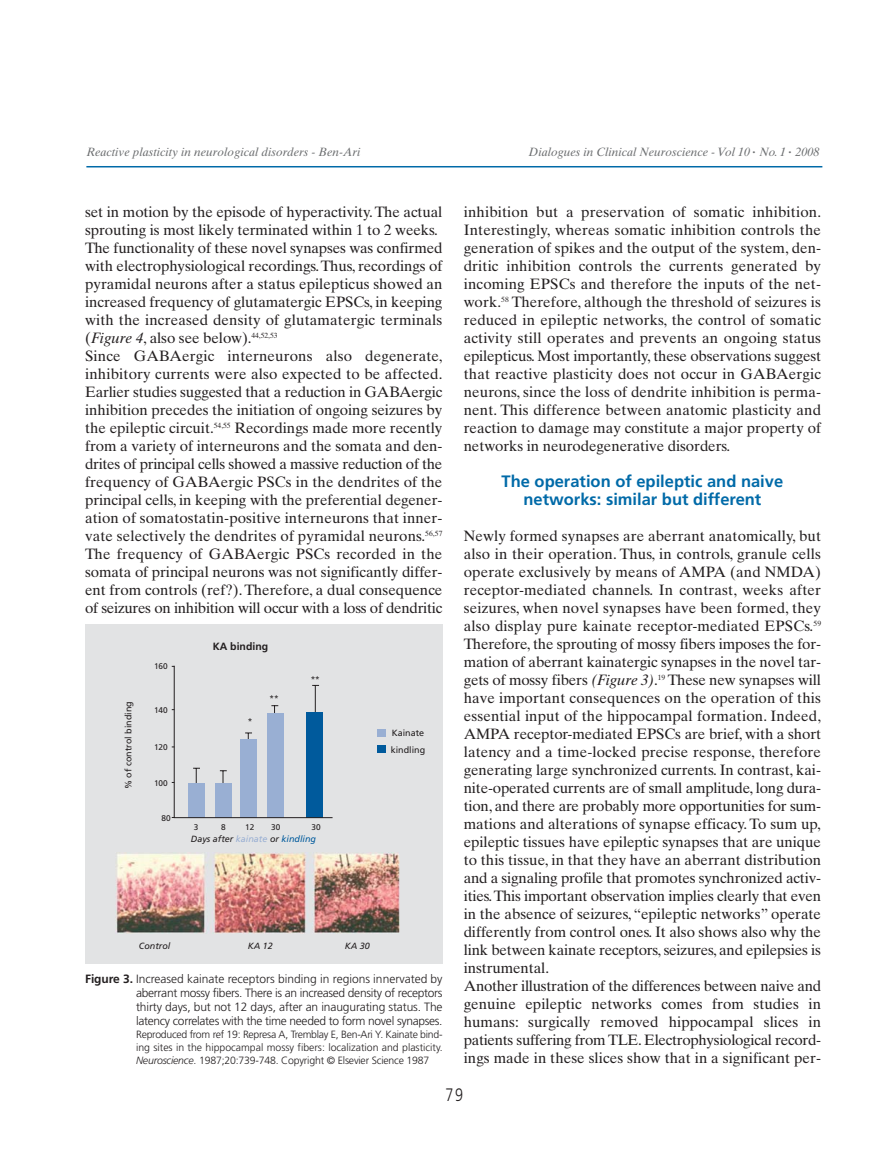
<style>
.page{position:relative;width:893px;height:1149px;background:#fff}
.page>*{position:absolute;margin:0;border:0;box-sizing:border-box;transform-origin:0 0}
.t1{font:300 18px "Frutiger";color:#231f20;scale:.8 1}
.t2{font:700 16.5px/18px "Frutiger";color:#006aa8;text-align:center}
.t3{font:15px/18px "Times Ten";letter-spacing:-.005em;color:#231f20}
.t4{font:300 12px/14.2px "Frutiger";letter-spacing:-.025em;color:#231f20;text-align:justify}
.t5{font:italic 12px "Times Ten";color:#6c6e70}
.t6{font:300 10.5px/12.8px "Frutiger";letter-spacing:-.015em;color:#231f20;text-align:justify}
.t7{font:700 10.5px "Frutiger";color:#231f20}
.t8{font:italic 9px "Frutiger";color:#231f20}
.t9{font:9px/16.5px "Frutiger";color:#231f20}
.t10{font:8.25px "Frutiger";color:#231f20}
.s1{font-style:italic}
.s2{color:#99afd3}
.s3{color:#005a9c}
.s4{font-weight:700}
</style>
<div class="page">
<hr style="left:86px;top:166px;width:736px;height:1px;background:#006aa8">
<div style="left:85px;top:624px;width:357px;height:339px;background:#e2e3e4"></div>
<img style="left:116px;top:852px;width:283px;height:81px">
<div style="left:377px;top:728px;width:9px;height:8px;background:#99afd3"></div>
<div style="left:377px;top:745px;width:9px;height:7px;background:#005a9c"></div>
<svg style="left:172px;top:665px;width:161px;height:153px"></svg>
<p class="t5" style="left:87px;top:147px;width:275px">Reactive plasticity in neurological disorders - Ben-Ari</p>
<p class="t5" style="left:528px;top:147px;width:292px">Dialogues in Clinical Neuroscience - Vol 10 <sup>.</sup> No. 1 <sup>.</sup> 2008</p>
<p class="t3" style="left:85px;top:204px;width:359px">set in motion by the episode of hyperactivity. The actual sprouting is most likely terminated within 1 to 2 weeks.<br>The functionality of these novel synapses was confirmed with electrophysiological recordings.Thus, recordings of pyramidal neurons after a status epilepticus showed an increased frequency of glutamatergic EPSCs, in keeping with the increased density of glutamatergic terminals (<span class="s1">Figure 4</span>, also see below).<sup>44,52,53<br></sup>Since GABAergic interneurons also degenerate, inhibitory currents were also expected to be affected.<br>Earlier studies suggested that a reduction in GABAergic inhibition precedes the initiation of ongoing seizures by the epileptic circuit.<sup>54,55</sup> Recordings made more recently from a variety of interneurons and the somata and den&shy;drites of principal cells showed a massive reduction of the frequency of GABAergic PSCs in the dendrites of the principal cells, in keeping with the preferential degener&shy;ation of somatostatin-positive interneurons that inner&shy;vate selectively the dendrites of pyramidal neurons.<sup>56,57<br></sup>The frequency of GABAergic PSCs recorded in the somata of principal neurons was not significantly differ&shy;ent from controls (ref?). Therefore, a dual consequence of seizures on inhibition will occur with a loss of dendritic</p>
<p class="t3" style="left:463px;top:204px;width:359px;text-align:justify">inhibition but a preservation of somatic inhibition.<br>Interestingly, whereas somatic inhibition controls the generation of spikes and the output of the system, den&shy;dritic inhibition controls the currents generated by incoming EPSCs and therefore the inputs of the net&shy;work.<sup>58</sup> Therefore, although the threshold of seizures is reduced in epileptic networks, the control of somatic activity still operates and prevents an ongoing status epilepticus. Most importantly, these observations suggest that reactive plasticity does not occur in GABAergic neurons, since the loss of dendrite inhibition is perma&shy;nent. This difference between anatomic plasticity and reaction to damage may constitute a major property of networks in neurodegenerative disorders.</p>
<p class="t2" style="left:501px;top:473px;width:283px">The operation of epileptic and naive networks: similar but different</p>
<p class="t3" style="left:463px;top:528px;width:359px">Newly formed synapses are aberrant anatomically, but also in their operation. Thus, in controls, granule cells operate exclusively by means of AMPA (and NMDA) receptor-mediated channels. In contrast, weeks after seizures, when novel synapses have been formed, they also display pure kainate receptor-mediated EPSCs.<sup>59<br></sup>Therefore, the sprouting of mossy fibers imposes the for&shy;mation of aberrant kainatergic synapses in the novel tar&shy;gets of mossy fibers <span class="s1">(Figure 3)</span>.<sup>19</sup> These new synapses will have important consequences on the operation of this essential input of the hippocampal formation. Indeed, AMPA receptor-mediated EPSCs are brief, with a short latency and a time-locked precise response, therefore generating large synchronized currents. In contrast, kai&shy;nite-operated currents are of small amplitude, long dura&shy;tion, and there are probably more opportunities for sum&shy;mations and alterations of synapse efficacy. To sum up, epileptic tissues have epileptic synapses that are unique to this tissue, in that they have an aberrant distribution and a signaling profile that promotes synchronized activ&shy;ities.This important observation implies clearly that even in the absence of seizures, “epileptic networks” operate differently from control ones. It also shows also why the link between kainate receptors, seizures, and epilepsies is instrumental.<br>Another illustration of the differences between naive and genuine epileptic networks comes from studies in humans: surgically removed hippocampal slices in patients suffering from TLE. Electrophysiological record&shy;ings made in these slices show that in a significant per-</p>
<p class="t7" style="left:213px;top:642px;width:57px">KA binding</p>
<p class="t10" style="left:154px;top:663px;width:15px">160</p>
<p class="t10" style="left:311px;top:676px;width:11px">**</p>
<p class="t10" style="left:269px;top:694px;width:11px">**</p>
<p class="t9" style="left:121px;top:789px;width:90px;rotate:-90deg">% of control binding</p>
<p class="t10" style="left:154px;top:706px;width:15px">140</p>
<p class="t10" style="left:154px;top:743px;width:15px">120</p>
<p class="t10" style="left:154px;top:779px;width:15px">100</p>
<p class="t10" style="left:162px;top:814px;width:11px">80</p>
<p class="t10" style="left:248px;top:717px;width:6px">*</p>
<p class="t9" style="left:391px;top:725px;width:36px">Kainate kindling</p>
<p class="t10" style="left:194px;top:823px;width:6px">3</p>
<p class="t10" style="left:221px;top:823px;width:6px">8</p>
<p class="t10" style="left:245px;top:823px;width:11px">12</p>
<p class="t10" style="left:271px;top:823px;width:11px">30</p>
<p class="t10" style="left:311px;top:823px;width:11px">30</p>
<p class="t8" style="left:191px;top:835px;width:127px">Days after <span class="s2">kainate</span> or <span class="s3">kindling</span></p>
<p class="t8" style="left:139px;top:942px;width:33px">Control</p>
<p class="t8" style="left:248px;top:942px;width:27px">KA 12</p>
<p class="t8" style="left:345px;top:942px;width:27px">KA 30</p>
<p class="t4" style="left:136px;top:971px;width:308px;text-indent:-51px"><span class="s4">Figure 3.</span> Increased kainate receptors binding in regions innervated by aberrant mossy fibers. There is an increased density of receptors thirty days, but not 12 days, after an inaugurating status. The latency correlates with the time needed to form novel synapses.</p>
<p class="t6" style="left:136px;top:1028px;width:308px">Reproduced from ref 19: Represa A, Tremblay E, Ben-Ari Y. Kainate bind&shy;ing sites in the hippocampal mossy fibers: localization and plasticity.<br><span class="s1">Neuroscience</span>. 1987;20:739-748. Copyright © Elsevier Science 1987</p>
<p class="t1" style="left:445px;top:1087px;width:24px">79</p>
</div>
